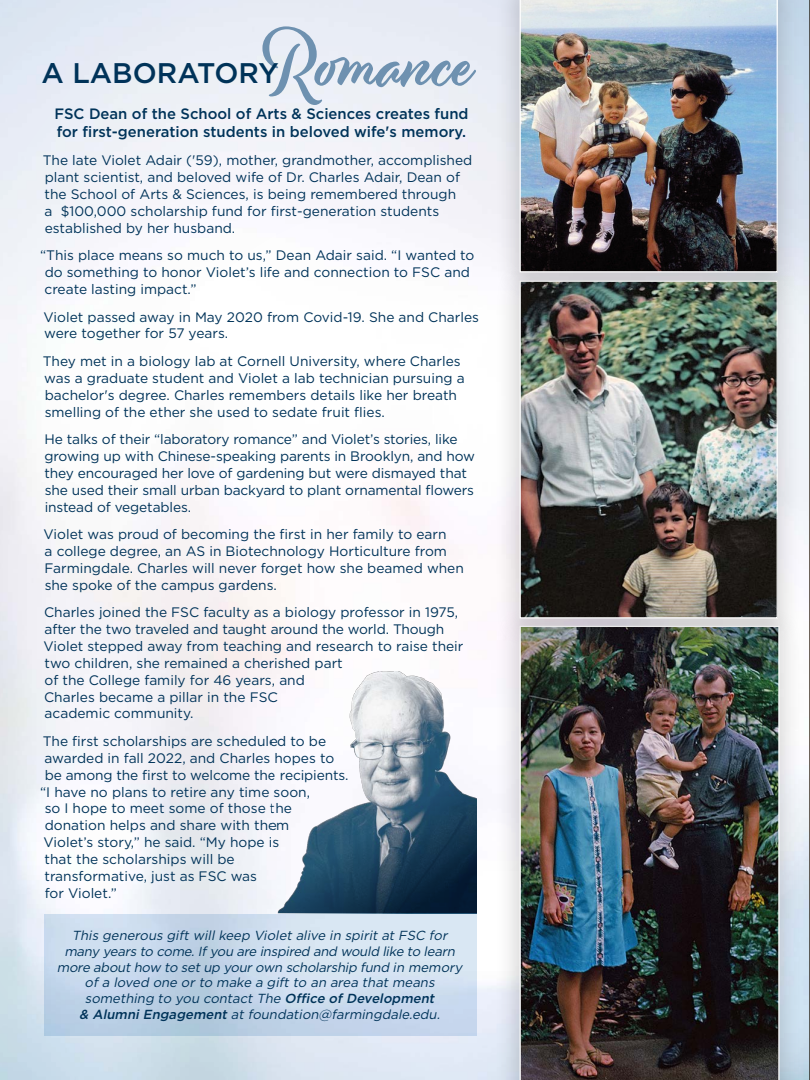
<style>
.page{position:relative;width:810px;height:1080px;background:#fff}
.page>*{position:absolute;margin:0;border:0;box-sizing:border-box;transform-origin:0 0}
.t1{font:73.12px "Modish";color:#6e91b0}
.t2{font:500 28.38px "Gotham";color:#003359}
.t3{font:500 15px "Gotham";color:#003359}
.t4{font:13.75px/16.9px "Gotham";color:#003359}
.t5{font:italic 13.12px/15.8px "Gotham";color:#003359;text-align:center}
.s1{font-weight:500}
</style>
<div class="page">
<img style="left:0;top:0;width:809px;height:1080px">
<div style="left:495px;top:607px;width:308px;height:473px;background:#231f20;opacity:.17"></div>
<img style="left:520px;top:648px;width:260px;height:432px">
<div style="left:495px;top:262px;width:307px;height:386px;background:#231f20;opacity:.17"></div>
<img style="left:522px;top:302px;width:254px;height:314px">
<div style="left:520px;top:281px;width:258px;height:337px;border:1px solid #fff"></div>
<div style="left:495px;top:0;width:307px;height:302px;background:#231f20;opacity:.17"></div>
<img style="left:520px;top:0;width:258px;height:272px">
<svg style="left:44px;top:914px;width:433px;height:121px;background:#c8d9eb"></svg>
<hr style="left:809px;top:0;width:1px;height:1080px;background:#70665c">
<img style="left:271px;top:672px;width:206px;height:241px">
<p class="t1" style="left:263px;top:16px;width:213px">Romance</p>
<p class="t2" style="left:42px;top:54px;width:239px">A LABORATORY</p>
<p class="t3" style="left:54px;top:104px;width:416px">FSC Dean of the School of Arts &amp; Sciences creates fund</p>
<p class="t3" style="left:57px;top:122px;width:411px">for first-generation students in beloved wife's memory.</p>
<p class="t4" style="left:43px;top:152px;width:431px">The late Violet Adair ('59), mother, grandmother, accomplished plant scientist, and beloved wife of Dr. Charles Adair, Dean of the School of Arts &amp; Sciences, is being remembered through<br>a $100,000 scholarship fund for first-generation students established by her husband.</p>
<p class="t4" style="left:45px;top:247px;width:432px;text-indent:-4px">“This place means so much to us,” Dean Adair said. “I wanted to do something to honor Violet’s life and connection to FSC and create lasting impact.”</p>
<p class="t4" style="left:44px;top:308px;width:437px">Violet passed away in May 2020 from Covid-19. She and Charles were together for 57 years.</p>
<p class="t4" style="left:43px;top:352px;width:423px">They met in a biology lab at Cornell University, where Charles was a graduate student and Violet a lab technician pursuing a bachelor's degree. Charles remembers details like her breath smelling of the ether she used to sedate fruit flies.</p>
<p class="t4" style="left:44px;top:430px;width:432px">He talks of their “laboratory romance” and Violet’s stories, like growing up with Chinese-speaking parents in Brooklyn, and how they encouraged her love of gardening but were dismayed that she used their small urban backyard to plant ornamental flowers instead of vegetables.</p>
<p class="t4" style="left:44px;top:525px;width:422px">Violet was proud of becoming the first in her family to earn<br>a college degree, an AS in Biotechnology Horticulture from Farmingdale. Charles will never forget how she beamed when she spoke of the campus gardens.</p>
<p class="t4" style="left:44px;top:604px;width:421px">Charles joined the FSC faculty as a biology professor in 1975, after the two traveled and taught around the world. Though Violet stepped away from teaching and research to raise their two children, she remained a cherished part</p>
<p class="t4" style="left:45px;top:671px;width:262px">of the College family for 46 years, and</p>
<p class="t4" style="left:44px;top:688px;width:235px">Charles became a pillar in the FSC</p>
<p class="t4" style="left:45px;top:705px;width:150px">academic community.</p>
<p class="t4" style="left:43px;top:732px;width:285px">The first scholarships are scheduled to be</p>
<p class="t4" style="left:45px;top:749px;width:291px">awarded in fall 2022, and Charles hopes to</p>
<p class="t4" style="left:45px;top:766px;width:305px">be among the first to welcome the recipients.</p>
<p class="t4" style="left:40px;top:783px;width:271px">“I have no plans to retire any time soon,</p>
<p class="t4" style="left:45px;top:800px;width:249px">so I hope to meet some of those the</p>
<p class="t4" style="left:45px;top:817px;width:246px">donation helps and share with them</p>
<p class="t4" style="left:44px;top:834px;width:237px">Violet’s story,” he said. “My hope is</p>
<p class="t4" style="left:45px;top:850px;width:192px">that the scholarships will be</p>
<p class="t4" style="left:45px;top:867px;width:214px">transformative, just as FSC was</p>
<p class="t4" style="left:45px;top:884px;width:74px">for Violet.”</p>
<p class="t5" style="left:57px;top:927px;width:410px">This generous giftwillkeep Violetalive in spiritatFSC for many yearsto come.Ifyou are inspired and would like to learn more abouthow to setup yourown scholarship fund in memory ofa loved one orto make a giftto an area thatmeans something to you contactThe <span class="s1">Office ofDevelopment</span></p>
<p class="t5" style="left:79px;top:1006px;width:365px"><span class="s1">&amp; AlumniEngagement</span>atfoundation@farmingdale.edu.</p>
</div>
